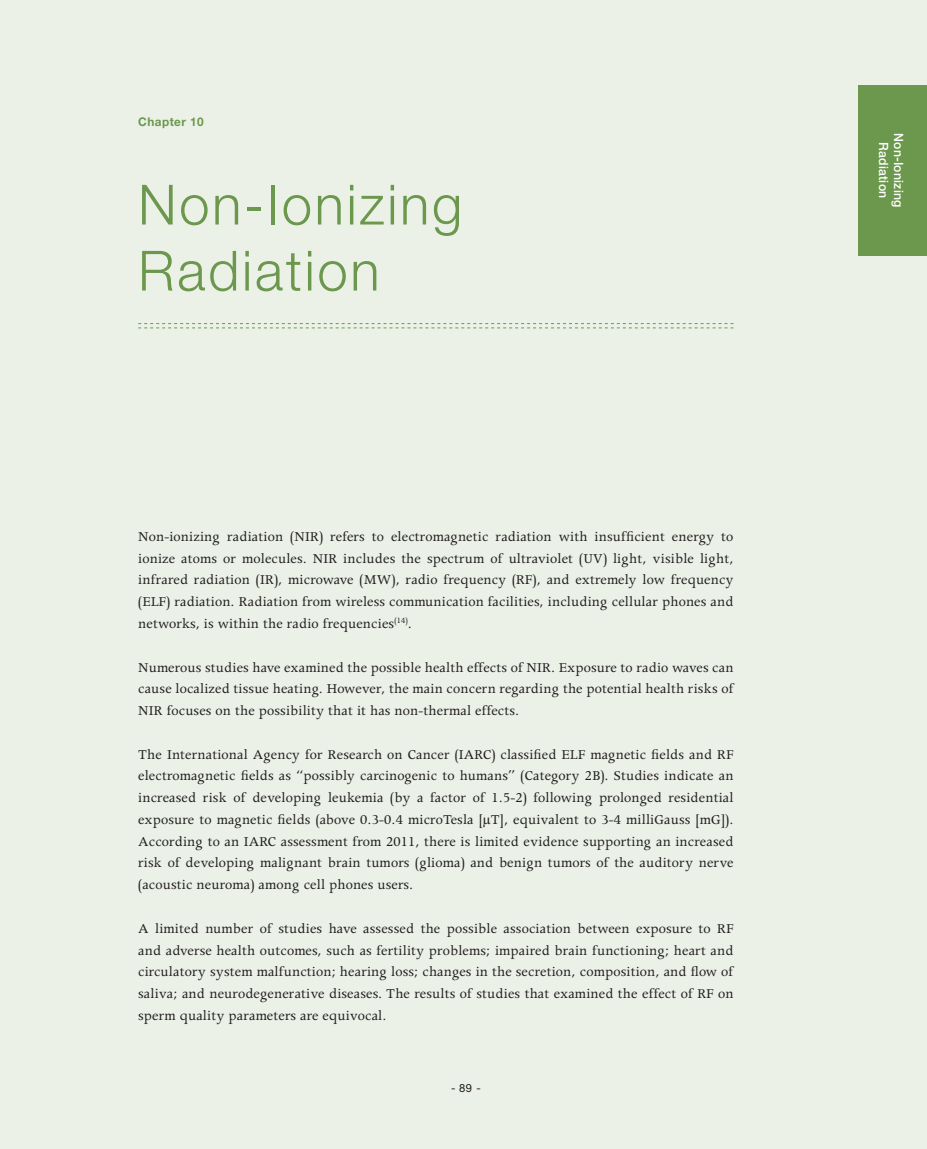
<style>
.page{position:relative;width:927px;height:1149px;background:#fff}
.page>*{position:absolute;margin:0;border:0;box-sizing:border-box;transform-origin:0 0}
.t1{font:300 55.5px/66px "Helvetica Neue";letter-spacing:.05em;color:#6b984d}
.t2{font:15.3px/21.8px "Apollo";letter-spacing:.01em;color:#231f20;text-align:justify}
.t3{font:500 12.75px/15px "Helvetica Neue";letter-spacing:.02em;color:#fff;text-align:center;scale:.96 1}
.t4{font:700 12px "Helvetica Neue";letter-spacing:.04em;color:#6b984d}
.t5{font:11.25px "Helvetica Neue";color:#231f20}
</style>
<div class="page">
<div style="left:0;top:0;width:927px;height:1148px;background:#ecf1e8"></div>
<div style="left:858px;top:85px;width:69px;height:170px;background:#6b984d"></div>
<svg style="left:138px;top:323px;width:595px;height:5px"></svg>
<p class="t4" style="left:138px;top:114px;width:67px">Chapter 10</p>
<h1 class="t1" style="left:138px;top:170px;width:326px">Non-Ionizing<br>Radiation</h1>
<p class="t2" style="left:138px;top:525px;width:597px">Non-ionizing radiation (NIR) refers to electromagnetic radiation with insufficient energy to ionize atoms or molecules. NIR includes the spectrum of ultraviolet (UV) light, visible light, infrared radiation (IR), microwave (MW), radio frequency (RF), and extremely low frequency (ELF) radiation. Radiation from wireless communication facilities, including cellular phones and networks, is within the radio frequencies<sup>(14)</sup>.</p>
<p class="t2" style="left:138px;top:656px;width:597px">Numerous studies have examined the possible health effects of NIR. Exposure to radio waves can cause localized tissue heating. However, the main concern regarding the potential health risks of NIR focuses on the possibility that it has non-thermal effects.</p>
<p class="t2" style="left:138px;top:743px;width:597px">The International Agency for Research on Cancer (IARC) classified ELF magnetic fields and RF electromagnetic fields as “possibly carcinogenic to humans” (Category 2B). Studies indicate an increased risk of developing leukemia (by a factor of 1.5-2) following prolonged residential exposure to magnetic fields (above 0.3-0.4 microTesla [μT], equivalent to 3-4 milliGauss [mG]).<br>According to an IARC assessment from 2011, there is limited evidence supporting an increased risk of developing malignant brain tumors (glioma) and benign tumors of the auditory nerve (acoustic neuroma) among cell phones users.</p>
<p class="t2" style="left:138px;top:917px;width:597px">A limited number of studies have assessed the possible association between exposure to RF and adverse health outcomes, such as fertility problems; impaired brain functioning; heart and circulatory system malfunction; hearing loss; changes in the secretion, composition, and flow of saliva; and neurodegenerative diseases. The results of studies that examined the effect of RF on sperm quality parameters are equivocal.</p>
<p class="t5" style="left:451px;top:1080px;width:31px">- 89 -</p>
<p class="t3" style="left:906px;top:133px;width:79px;rotate:90deg">Non-Ionizing<br>Radiation</p>
</div>
